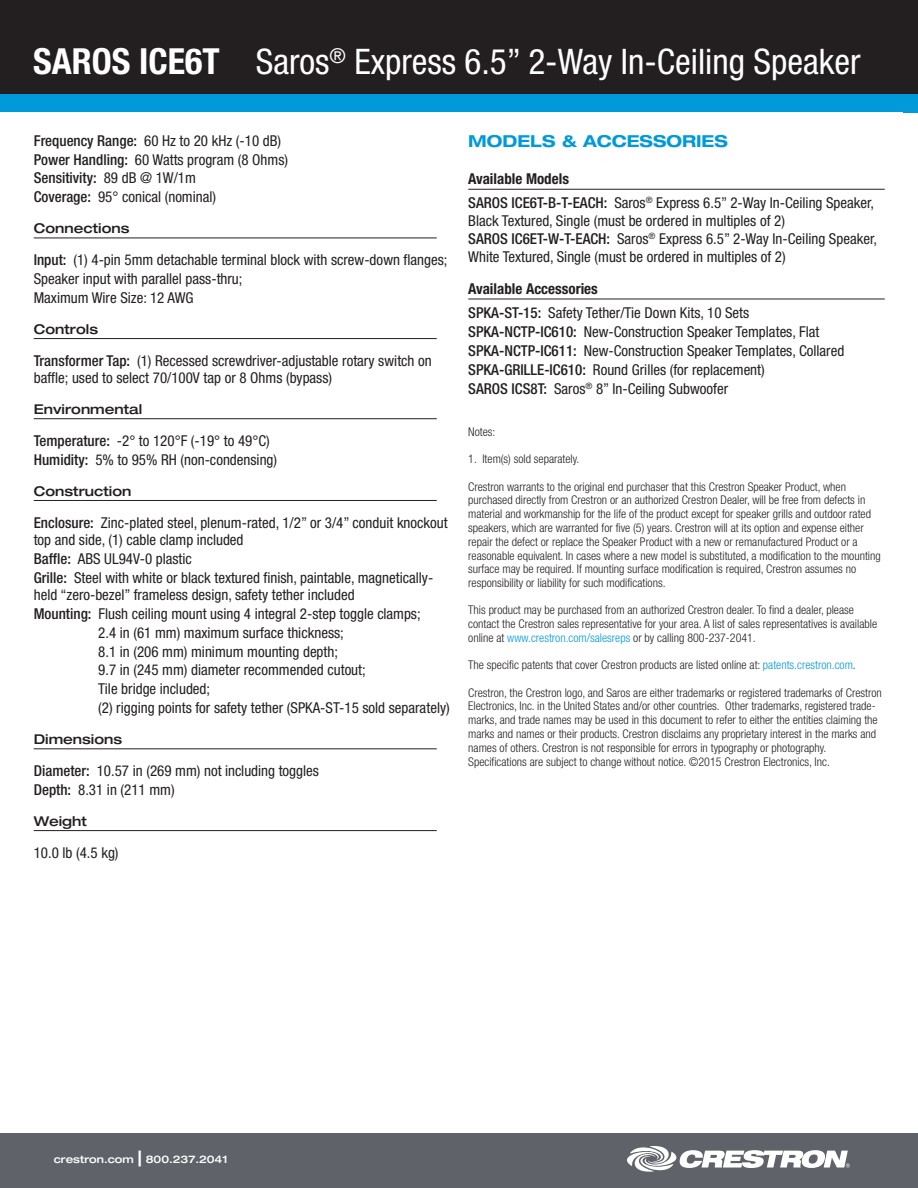
<style>
.page{position:relative;width:918px;height:1188px;background:#fff}
.page>*{position:absolute;margin:0;border:0;box-sizing:border-box;transform-origin:0 0}
.product_name_tagline{font:condensed 35.25px "Helvetica Neue LT Std";color:#fff}
.SPECIFICATIONS_title{font:700 expanded 16.5px "Helvetica Neue LT Std";color:#009ada}
.spec_description{font:condensed 15px/17.2px "Helvetica Neue LT Std";color:#231f20}
.available_models_hea{font:700 condensed 15px "Helvetica Neue LT Std";color:#231f20}
.spec_description-2{font:500 condensed 15px "Helvetica Neue LT Std";color:#231f20}
.spec_header{font:500 expanded 13.5px "Helvetica Neue LT Std";color:#231f20}
.endnote{font:300 condensed 12px/13.8px "Helvetica Neue LT Std";color:#231f20}
.endnote_number{font:300 condensed 12px "Helvetica Neue LT Std";color:#231f20}
.t1{font:500 expanded 10.5px "Helvetica Neue LT Std";color:#fff}
.s1{font-weight:700;font-size:36px}
.s2{font-weight:500}
.s3{font-weight:400}
.s4{color:#009ada}
.s5{font-size:21px}
</style>
<div class="page">
<div style="left:0;top:0;width:918px;height:94px;background:#231f20"></div>
<div style="left:0;top:94px;width:918px;height:18px;background:#009ada"></div>
<div style="left:0;top:1134px;width:918px;height:54px;background:#5f6369"></div>
<svg style="left:627px;top:1146px;width:223px;height:26px"></svg>
<hr style="left:34px;top:238px;width:403px;height:1px;background:#231f20">
<hr style="left:34px;top:338px;width:403px;height:1px;background:#231f20">
<hr style="left:34px;top:418px;width:403px;height:1px;background:#231f20">
<hr style="left:34px;top:500px;width:403px;height:1px;background:#231f20">
<hr style="left:34px;top:748px;width:403px;height:1px;background:#231f20">
<hr style="left:34px;top:830px;width:403px;height:1px;background:#231f20">
<hr style="left:468px;top:189px;width:417px;height:1px;background:#231f20">
<hr style="left:468px;top:299px;width:417px;height:1px;background:#231f20">
<p class="product_name_tagline" style="left:33px;top:41px;width:829px"><span class="s1">SAROS ICE6T</span> Saros<sup>®</sup> Express 6.5” 2-Way In-Ceiling Speaker</p>
<p class="spec_description" style="left:34px;top:132px;width:249px"><span class="s2">Frequency Range:</span> 60 Hz to 20 kHz (-10 dB)</p>
<p class="spec_description" style="left:34px;top:151px;width:256px"><span class="s2">Power Handling:</span> 60 Watts program (8 Ohms)</p>
<p class="spec_description-2" style="left:34px;top:169px;width:164px">Sensitivity: <span class="s3">89 dB @ 1W/1m</span></p>
<p class="spec_description" style="left:34px;top:188px;width:184px"><span class="s2">Coverage:</span> 95° conical (nominal)</p>
<p class="spec_header" style="left:34px;top:220px;width:97px">Connections</p>
<p class="spec_description" style="left:34px;top:251px;width:415px"><span class="s2">Input:</span> (1) 4-pin 5mm detachable terminal block with screw-down flanges;</p>
<p class="spec_description" style="left:34px;top:270px;width:210px">Speaker input with parallel pass-thru;</p>
<p class="spec_description" style="left:34px;top:289px;width:161px">Maximum Wire Size: 12 AWG</p>
<p class="spec_header" style="left:34px;top:320px;width:66px">Controls</p>
<p class="spec_description" style="left:34px;top:352px;width:400px"><span class="s2">Transformer Tap:</span> (1) Recessed screwdriver-adjustable rotary switch on baffle; used to select 70/100V tap or 8 Ohms (bypass)</p>
<p class="spec_header" style="left:34px;top:401px;width:110px">Environmental</p>
<p class="spec_description" style="left:34px;top:432px;width:238px"><span class="s2">Temperature:</span> -2° to 120°F (-19° to 49°C)</p>
<p class="spec_description" style="left:34px;top:451px;width:245px"><span class="s2">Humidity:</span> 5% to 95% RH (non-condensing)</p>
<p class="spec_header" style="left:34px;top:482px;width:99px">Construction</p>
<p class="spec_description" style="left:34px;top:514px;width:416px"><span class="s2">Enclosure:</span> Zinc-plated steel, plenum-rated, 1/2” or 3/4” conduit knockout top and side, (1) cable clamp included</p>
<p class="spec_description" style="left:34px;top:550px;width:160px"><span class="s2">Baffle:</span> ABS UL94V-0 plastic</p>
<p class="spec_description" style="left:34px;top:569px;width:401px"><span class="s2">Grille:</span> Steel with white or black textured finish, paintable, magnetically&shy;held “zero-bezel” frameless design, safety tether included</p>
<p class="spec_description" style="left:34px;top:605px;width:388px"><span class="s2">Mounting:</span> Flush ceiling mount using 4 integral 2-step toggle clamps;</p>
<p class="spec_description" style="left:98px;top:624px;width:247px">2.4 in (61 mm) maximum surface thickness;</p>
<p class="spec_description" style="left:98px;top:643px;width:241px">8.1 in (206 mm) minimum mounting depth;</p>
<p class="spec_description" style="left:98px;top:661px;width:269px">9.7 in (245 mm) diameter recommended cutout;</p>
<p class="spec_description" style="left:98px;top:680px;width:113px">Tile bridge included;</p>
<p class="spec_description" style="left:98px;top:699px;width:353px">(2) rigging points for safety tether (SPKA-ST-15 sold separately)</p>
<p class="spec_header" style="left:34px;top:731px;width:90px">Dimensions</p>
<p class="spec_description" style="left:34px;top:762px;width:287px"><span class="s2">Diameter:</span> 10.57 in (269 mm) not including toggles</p>
<p class="spec_description" style="left:34px;top:781px;width:142px"><span class="s2">Depth:</span> 8.31 in (211 mm)</p>
<p class="spec_header" style="left:34px;top:812px;width:55px">Weight</p>
<p class="spec_description" style="left:34px;top:844px;width:86px">10.0 lb (4.5 kg)</p>
<p class="SPECIFICATIONS_title" style="left:468px;top:131px;width:261px">MODELS &amp; ACCESSORIES</p>
<p class="available_models_hea" style="left:468px;top:170px;width:102px">Available Models</p>
<p class="spec_description" style="left:468px;top:194px;width:407px"><span class="s2">SAROS ICE6T-B-T-EACH:</span> Saros<sup>®</sup> Express 6.5” 2-Way In-Ceiling Speaker,<br>Black Textured, Single (must be ordered in multiples of 2)</p>
<p class="spec_description" style="left:468px;top:230px;width:410px"><span class="s2">SAROS IC6ET-W-T-EACH:</span> Saros<sup>®</sup> Express 6.5” 2-Way In-Ceiling Speaker,<br>White Textured, Single (must be ordered in multiples of 2)</p>
<p class="available_models_hea" style="left:468px;top:280px;width:131px">Available Accessories</p>
<p class="spec_description" style="left:468px;top:304px;width:283px"><span class="s2">SPKA-ST-15:</span> Safety Tether/Tie Down Kits, 10 Sets</p>
<p class="spec_description" style="left:468px;top:323px;width:353px"><span class="s2">SPKA-NCTP-IC610:</span> New-Construction Speaker Templates, Flat</p>
<p class="spec_description" style="left:468px;top:342px;width:378px"><span class="s2">SPKA-NCTP-IC611:</span> New-Construction Speaker Templates, Collared</p>
<p class="spec_description" style="left:468px;top:361px;width:298px"><span class="s2">SPKA-GRILLE-IC610:</span> Round Grilles (for replacement)</p>
<p class="spec_description" style="left:468px;top:379px;width:261px"><span class="s2">SAROS ICS8T:</span> Saros<sup>®</sup> 8” In-Ceiling Subwoofer</p>
<p class="endnote" style="left:468px;top:425px;width:29px">Notes:</p>
<p class="endnote_number" style="left:468px;top:452px;width:113px">1. Item(s) sold separately.</p>
<p class="endnote" style="left:468px;top:479px;width:414px">Crestron warrants to the original end purchaser that this Crestron Speaker Product, when purchased directly from Crestron or an authorized Crestron Dealer, will be free from defects in material and workmanship for the life of the product except for speaker grills and outdoor rated speakers, which are warranted for five (5) years. Crestron will at its option and expense either repair the defect or replace the Speaker Product with a new or remanufactured Product or a reasonable equivalent. In cases where a new model is substituted, a modification to the mounting surface may be required. If mounting surface modification is required, Crestron assumes no responsibility or liability for such modifications.</p>
<p class="endnote" style="left:468px;top:603px;width:410px">This product may be purchased from an authorized Crestron dealer. To find a dealer, please contact the Crestron sales representative for your area. A list of sales representatives is available online at <span class="s4">www.crestron.com/salesreps</span> or by calling 800-237-2041.</p>
<p class="endnote" style="left:468px;top:658px;width:389px">The specific patents that cover Crestron products are listed online at: <span class="s4">patents.crestron.com</span>.</p>
<p class="endnote" style="left:468px;top:685px;width:415px">Crestron, the Crestron logo, and Saros are either trademarks or registered trademarks of Crestron Electronics, Inc. in the United States and/or other countries. Other trademarks, registered trade&shy;marks, and trade names may be used in this document to refer to either the entities claiming the marks and names or their products. Crestron disclaims any proprietary interest in the marks and names of others. Crestron is not responsible for errors in typography or photography.<br>Specifications are subject to change without notice. ©2015 Crestron Electronics, Inc.</p>
<p class="t1" style="left:54px;top:1153px;width:175px">crestron.com <span class="s5">|</span> 800.237.2041</p>
</div>
